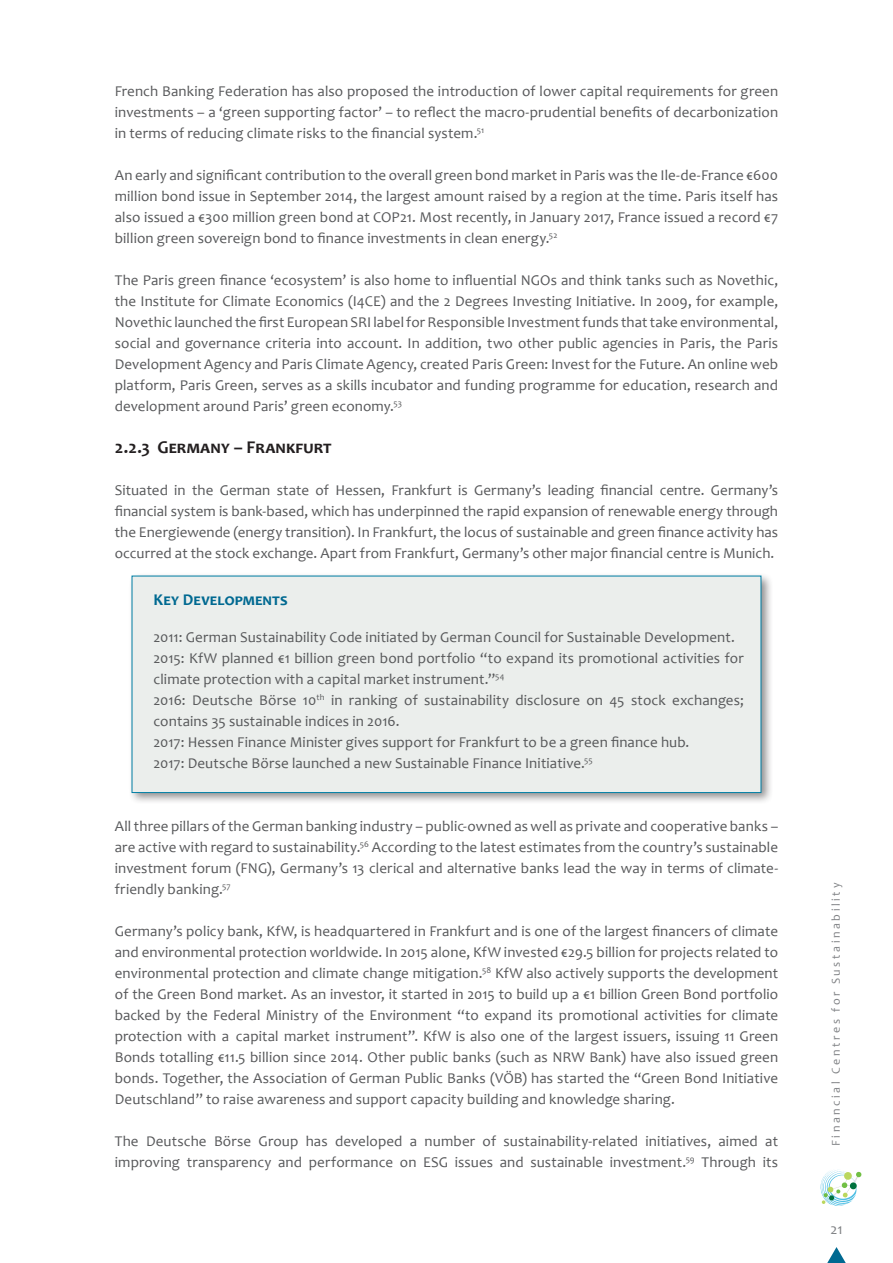
<style>
.page{position:relative;width:893px;height:1263px;background:#fff}
.page>*{position:absolute;margin:0;border:0;box-sizing:border-box;transform-origin:0 0}
.t1{font:700 18px "Candara";letter-spacing:.075em;color:#231f20}
.boxes_-_titles{font:700 16.5px "Candara";letter-spacing:.03em;color:#006991}
.body_text{font:15px/21px "Candara";letter-spacing:.005em;color:#57585a;text-align:justify}
.t2{font:15px "Candara";color:#808285}
.t3{font:12px "Candara";letter-spacing:.215em;color:#808285}
</style>
<div class="page">
<svg style="left:821px;top:1170px;width:41px;height:36px"></svg>
<svg style="left:827px;top:1247px;width:19px;height:16px"></svg>
<div style="left:128px;top:572px;width:646px;height:233px;background:#231f20;opacity:.5"></div>
<div style="left:132px;top:576px;width:629px;height:217px;background:#ebeeec"></div>
<p class="body_text" style="left:115px;top:80px;width:665px">French Banking Federation has also proposed the introduction of lower capital requirements for green investments – a ‘green supporting factor’ – to reflect the macro-prudential benefits of decarbonization in terms of reducing climate risks to the financial system.<sup>51</sup></p>
<p class="body_text" style="left:115px;top:164px;width:665px">An early and significant contribution to the overall green bond market in Paris was the Ile-de-France €600 million bond issue in September 2014, the largest amount raised by a region at the time. Paris itself has also issued a €300 million green bond at COP21. Most recently, in January 2017, France issued a record €7 billion green sovereign bond to finance investments in clean energy.<sup>52</sup></p>
<p class="body_text" style="left:115px;top:269px;width:665px">The Paris green finance ‘ecosystem’ is also home to influential NGOs and think tanks such as Novethic, the Institute for Climate Economics (I4CE) and the 2 Degrees Investing Initiative. In 2009, for example, Novethic launched the first European SRI label for Responsible Investment funds that take environmental, social and governance criteria into account. In addition, two other public agencies in Paris, the Paris Development Agency and Paris Climate Agency, created Paris Green: Invest for the Future. An online web platform, Paris Green, serves as a skills incubator and funding programme for education, research and development around Paris’ green economy.<sup>53</sup></p>
<p class="t1" style="left:115px;top:436px;width:216px">2.2.3 Germany – Frankfurt</p>
<p class="body_text" style="left:115px;top:479px;width:665px">Situated in the German state of Hessen, Frankfurt is Germany’s leading financial centre. Germany’s financial system is bank-based, which has underpinned the rapid expansion of renewable energy through the Energiewende (energy transition). In Frankfurt, the locus of sustainable and green finance activity has occurred at the stock exchange. Apart from Frankfurt, Germany’s other major financial centre is Munich.</p>
<p class="boxes_-_titles" style="left:153px;top:589px;width:136px">Key Developments</p>
<p class="body_text" style="left:153px;top:626px;width:583px">2011: German Sustainability Code initiated by German Council for Sustainable Development.</p>
<p class="body_text" style="left:153px;top:647px;width:592px">2015: KfW planned €1 billion green bond portfolio “to expand its promotional activities for climate protection with a capital market instrument.”<sup>54</sup></p>
<p class="body_text" style="left:153px;top:689px;width:592px">2016: Deutsche Börse 10<sup>th</sup> in ranking of sustainability disclosure on 45 stock exchanges; contains 35 sustainable indices in 2016.</p>
<p class="body_text" style="left:153px;top:731px;width:537px">2017: Hessen Finance Minister gives support for Frankfurt to be a green finance hub.</p>
<p class="body_text" style="left:153px;top:752px;width:441px">2017: Deutsche Börse launched a new Sustainable Finance Initiative.<sup>55</sup></p>
<p class="body_text" style="left:115px;top:815px;width:665px">All three pillars of the German banking industry – public-owned as well as private and cooperative banks – are active with regard to sustainability.<sup>56</sup> According to the latest estimates from the country’s sustainable investment forum (FNG), Germany’s 13 clerical and alternative banks lead the way in terms of climate&shy;friendly banking.<sup>57</sup></p>
<p class="body_text" style="left:115px;top:920px;width:665px">Germany’s policy bank, KfW, is headquartered in Frankfurt and is one of the largest financers of climate and environmental protection worldwide. In 2015 alone, KfW invested €29.5 billion for projects related to environmental protection and climate change mitigation.<sup>58</sup> KfW also actively supports the development of the Green Bond market. As an investor, it started in 2015 to build up a €1 billion Green Bond portfolio backed by the Federal Ministry of the Environment “to expand its promotional activities for climate protection with a capital market instrument”. KfW is also one of the largest issuers, issuing 11 Green Bonds totalling €11.5 billion since 2014. Other public banks (such as NRW Bank) have also issued green bonds. Together, the Association of German Public Banks (VÖB) has started the “Green Bond Initiative Deutschland” to raise awareness and support capacity building and knowledge sharing.</p>
<p class="body_text" style="left:115px;top:1130px;width:665px">The Deutsche Börse Group has developed a number of sustainability-related initiatives, aimed at improving transparency and performance on ESG issues and sustainable investment.<sup>59</sup> Through its</p>
<p class="t3" style="left:828px;top:1146px;width:265px;rotate:-90deg">Financial Centres for Sustainability</p>
<p class="t2" style="left:830px;top:1220px;width:14px">21</p>
</div>
